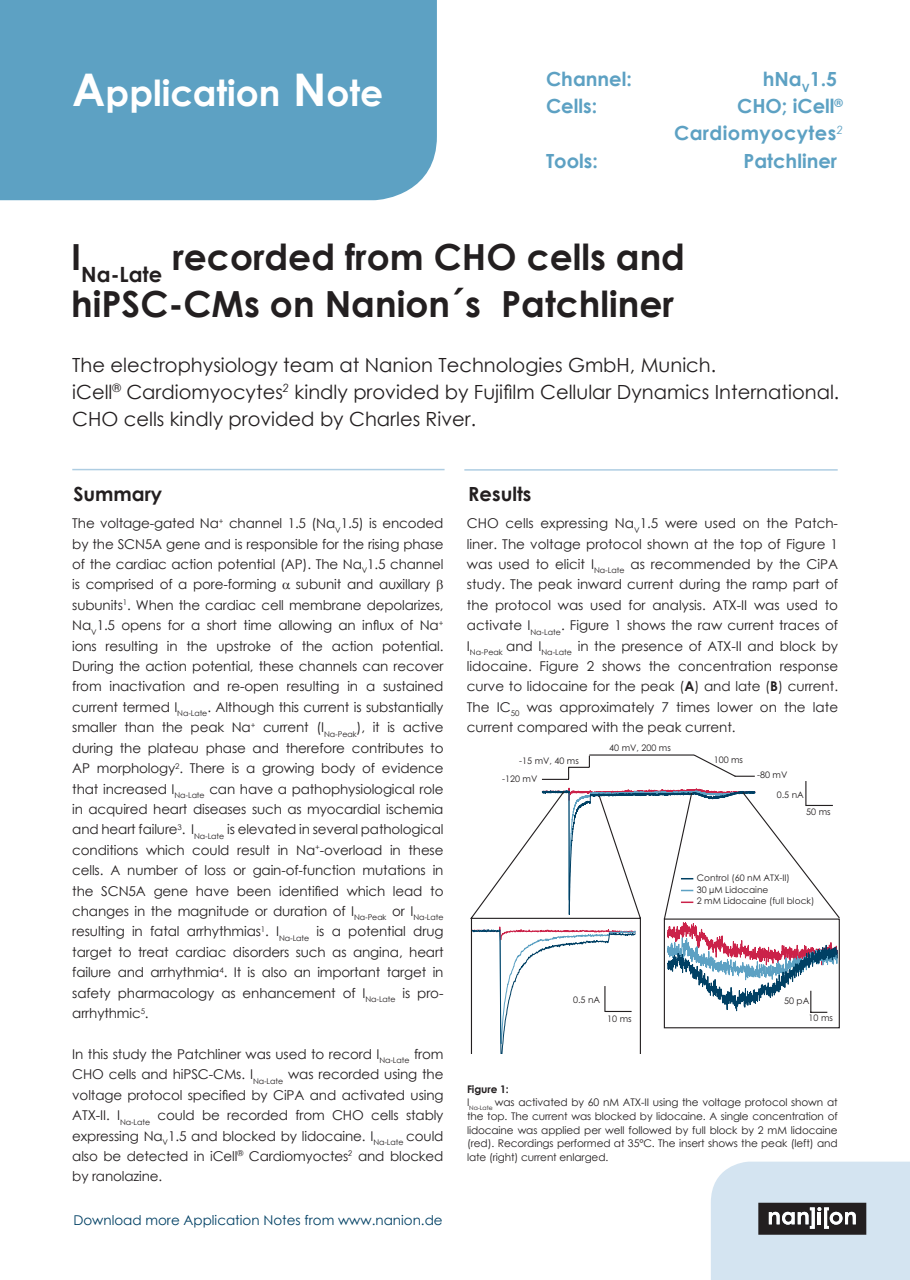
<style>
.page{position:relative;width:910px;height:1280px;background:#fff}
.page>*{position:absolute;margin:0;border:0;box-sizing:border-box;transform-origin:0 0}
.t1{font:700 36px/47.5px "Century Gothic";color:#231f20}
.t2{font:700 36px "Century Gothic";color:#fff}
.t3{font:19.5px "Century Gothic";color:#231f20}
.t4{font:700 19.5px "Century Gothic";color:#5da1c3}
.t5{font:700 19.5px/27.2px "Century Gothic";letter-spacing:.02em;color:#5da1c3;text-align:right}
.t6{font:700 19.5px "Century Gothic";color:#231f20}
.t7{font:13.5px/20.4px "Century Gothic";letter-spacing:-.01em;color:#231f20;text-align:justify}
.t8{font:13.5px "Century Gothic";color:#004064}
.t9{font:10.5px/13.6px "Century Gothic";letter-spacing:-.01em;color:#231f20;text-align:justify}
.t10{font:700 10.5px "Century Gothic";letter-spacing:-.01em;color:#231f20}
.t11{font:9px/11.9px "Century Gothic";color:#231f20}
.s1{font-size:45px}
.s2{font-weight:700}
</style>
<div class="page">
<div style="left:0;top:0;width:437px;height:200px;background:#5da1c3"></div>
<svg style="left:711px;top:1161px;width:199px;height:119px;background:#c1ced9"></svg>
<hr style="left:72px;top:469px;width:373px;height:1px;background:#aecde2">
<hr style="left:464px;top:469px;width:374px;height:2px;background:#aecde2">
<svg style="left:470px;top:754px;width:370px;height:300px"></svg>
<h1 class="t2" style="left:72px;top:66px;width:313px"><span class="s1">A</span>pplication <span class="s1">N</span>ote</h1>
<p class="t4" style="left:546px;top:64px;width:87px">Channel:</p>
<p class="t4" style="left:763px;top:64px;width:76px">hNa<sub>V</sub>1.5</p>
<p class="t4" style="left:546px;top:91px;width:53px">Cells:</p>
<p class="t5" style="left:674px;top:92px;width:170px">CHO; iCell<sup>®<br></sup>Cardiomyocytes<sup>2</sup></p>
<p class="t4" style="left:546px;top:146px;width:53px">Tools:</p>
<p class="t4" style="left:743px;top:146px;width:95px">Patchliner</p>
<p class="t1" style="left:71px;top:231px;width:615px">I<sub>Na-Late</sub> recorded from CHO cells and hiPSC-CMs on Nanion´s Patchliner</p>
<p class="t3" style="left:72px;top:351px;width:645px">The electrophysiology team at Nanion Technologies GmbH, Munich.</p>
<p class="t3" style="left:72px;top:378px;width:768px">iCell<sup>®</sup> Cardiomyocytes<sup>2</sup> kindly provided by Fujifilm Cellular Dynamics International.</p>
<p class="t3" style="left:72px;top:405px;width:405px">CHO cells kindly provided by Charles River.</p>
<p class="t6" style="left:73px;top:479px;width:90px">Summary</p>
<p class="t6" style="left:468px;top:479px;width:65px">Results</p>
<p class="t7" style="left:467px;top:513px;width:373px">CHO cells expressing Na<sub>V</sub>1.5 were used on the Patch&shy;liner. The voltage protocol shown at the top of Figure 1 was used to elicit I<sub>Na-Late</sub> as recommended by the CiPA study. The peak inward current during the ramp part of the protocol was used for analysis. ATX-II was used to activate I<sub>Na-Late</sub>. Figure 1 shows the raw current traces of I<sub>Na-Peak</sub> and I<sub>Na-Late</sub> in the presence of ATX-II and block by lidocaine. Figure 2 shows the concentration response curve to lidocaine for the peak (<span class="s2">A</span>) and late (<span class="s2">B</span>) current.<br>The IC<sub>50</sub> was approximately 7 times lower on the late current compared with the peak current.</p>
<p class="t7" style="left:72px;top:513px;width:373px">The voltage-gated Na<sup>+</sup> channel 1.5 (Na<sub>V</sub>1.5) is encoded by the SCN5A gene and is responsible for the rising phase of the cardiac action potential (AP). The Na<sub>V</sub>1.5 channel is comprised of a pore-forming</p>
<p class="t7" style="left:72px;top:574px;width:373px;text-align:left;text-indent:224px">subunit and auxillary subunits<sup>1</sup>. When the cardiac cell membrane depolarizes, Na<sub>V</sub>1.5 opens for a short time allowing an influx of Na<sup>+ </sup>ions resulting in the upstroke of the action potential.<br>During the action potential, these channels can recover from inactivation and re-open resulting in a sustained current termed I<sub>Na-Late</sub>. Although this current is substantially smaller than the peak Na<sup>+</sup> current (I<sub>Na-Peak</sub>), it is active during the plateau phase and therefore contributes to AP morphology<sup>2</sup>. There is a growing body of evidence that increased I<sub>Na-Late</sub> can have a pathophysiological role in acquired heart diseases such as myocardial ischemia and heart failure<sup>3</sup>. I<sub>Na-Late</sub> is elevated in several pathological conditions which could result in Na<sup>+</sup>-overload in these cells. A number of loss or gain-of-function mutations in the SCN5A gene have been identified which lead to changes in the magnitude or duration of I<sub>Na-Peak</sub> or I<sub>Na-Late </sub>resulting in fatal arrhythmias<sup>1</sup>. I<sub>Na-Late</sub> is a potential drug target to treat cardiac disorders such as angina, heart failure and arrhythmia<sup>4</sup>. It is also an important target in safety pharmacology as enhancement of I<sub>Na-Late</sub> is pro&shy;arrhythmic<sup>5</sup>.</p>
<p class="t7" style="left:72px;top:1043px;width:373px">In this study the Patchliner was used to record I<sub>Na-Late</sub> from CHO cells and hiPSC-CMs. I<sub>Na-Late</sub> was recorded using the voltage protocol specified by CiPA and activated using ATX-II. I<sub>Na-Late</sub> could be recorded from CHO cells stably expressing Na<sub>V</sub>1.5 and blocked by lidocaine. I<sub>Na-Late</sub> could also be detected in iCell<sup>®</sup> Cardiomyoctes<sup>2</sup> and blocked by ranolazine.</p>
<p class="t11" style="left:609px;top:741px;width:63px">40 mV, 200 ms</p>
<p class="t11" style="left:714px;top:754px;width:31px">100 ms</p>
<p class="t11" style="left:519px;top:755px;width:61px">-15 mV, 40 ms</p>
<p class="t11" style="left:757px;top:769px;width:32px">-80 mV</p>
<p class="t11" style="left:502px;top:772px;width:37px">-120 mV</p>
<p class="t11" style="left:777px;top:789px;width:29px">0.5 nA</p>
<p class="t11" style="left:806px;top:805px;width:26px">50 ms</p>
<p class="t11" style="left:697px;top:871px;width:119px">Control (60 nM ATX-II)<br>30 µM Lidocaine<br>2 mM Lidocaine (full block)</p>
<p class="t11" style="left:573px;top:994px;width:29px">0.5 nA</p>
<p class="t11" style="left:784px;top:995px;width:27px">50 pA</p>
<p class="t11" style="left:607px;top:1012px;width:26px">10 ms</p>
<p class="t11" style="left:809px;top:1012px;width:26px">10 ms</p>
<p class="t10" style="left:467px;top:1081px;width:43px">Figure 1:</p>
<p class="t9" style="left:467px;top:1096px;width:372px">I<sub>Na-Late</sub> was activated by 60 nM ATX-II using the voltage protocol shown at the top. The current was blocked by lidocaine. A single concentration of lidocaine was applied per well followed by full block by 2 mM lidocaine (red). Recordings performed at 35°C. The insert shows the peak (left) and late (right) current enlarged.</p>
<p class="t8" style="left:73px;top:1211px;width:371px">Download more Application Notes from www.nanion.de</p>
</div>
